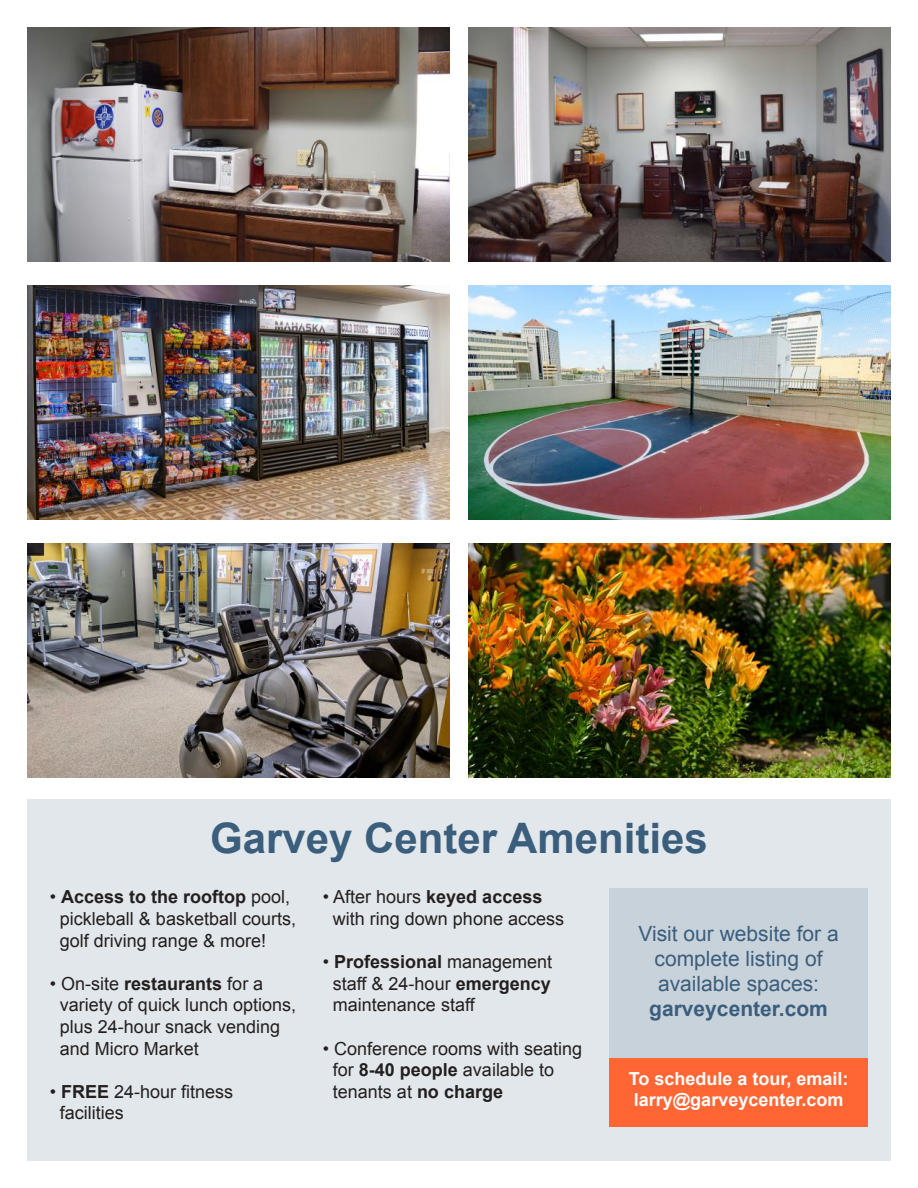
<style>
.page{position:relative;width:918px;height:1188px;background:#fff}
.page>*{position:absolute;margin:0;border:0;box-sizing:border-box;transform-origin:0 0}
.t1{font:700 42px "Arial";color:#3b5e7d}
.t2{font:21px/25.2px "Arial";color:#3b5e7d;text-align:center}
.t3{font:700 21px "Arial";color:#3b5e7d}
.t4{font:18px/21.6px "Arial";color:#241f1f}
.t5{font:700 18px/21px "Arial";color:#fff}
.s1{font-weight:700}
</style>
<div class="page">
<div style="left:27px;top:799px;width:864px;height:362px;background:#e1e7eb"></div>
<div style="left:609px;top:889px;width:259px;height:169px;background:#c8d2da"></div>
<img style="left:27px;top:27px;width:423px;height:234px">
<img style="left:27px;top:285px;width:423px;height:235px">
<img style="left:27px;top:543px;width:423px;height:235px">
<img style="left:468px;top:27px;width:423px;height:234px">
<img style="left:468px;top:285px;width:423px;height:235px">
<img style="left:468px;top:543px;width:423px;height:235px">
<div style="left:609px;top:1058px;width:259px;height:68px;background:#f63"></div>
<h1 class="t1" style="left:210px;top:811px;width:499px">Garvey Center Amenities</h1>
<p class="t4" style="left:60px;top:886px;width:238px;text-indent:-10px">• <span class="s1">Access to the rooftop</span> pool, pickleball &amp; basketball courts, golf driving range &amp; more!</p>
<p class="t4" style="left:60px;top:973px;width:238px;text-indent:-10px">• On-site <span class="s1">restaurants</span> for a variety of quick lunch options, plus 24-hour snack vending and Micro Market</p>
<p class="t4" style="left:60px;top:1081px;width:175px;text-indent:-10px">• <span class="s1">FREE</span> 24-hour fitness facilities</p>
<p class="t4" style="left:333px;top:886px;width:233px;text-indent:-10px">• After hours <span class="s1">keyed access </span>with ring down phone access</p>
<p class="t4" style="left:333px;top:951px;width:221px;text-align:justify;text-indent:-10px">• <span class="s1">Professional</span> management staff &amp; 24-hour <span class="s1">emergency </span>maintenance staff</p>
<p class="t4" style="left:333px;top:1038px;width:251px;text-indent:-10px">• Conference rooms with seating for <span class="s1">8-40 people</span> available to tenants at <span class="s1">no charge</span></p>
<p class="t2" style="left:638px;top:921px;width:202px">Visit our website for a complete listing of available spaces:</p>
<p class="t3" style="left:649px;top:995px;width:180px">garveycenter.com</p>
<p class="t5" style="left:629px;top:1069px;width:221px">To schedule a tour, email: larry@garveycenter.com</p>
</div>
